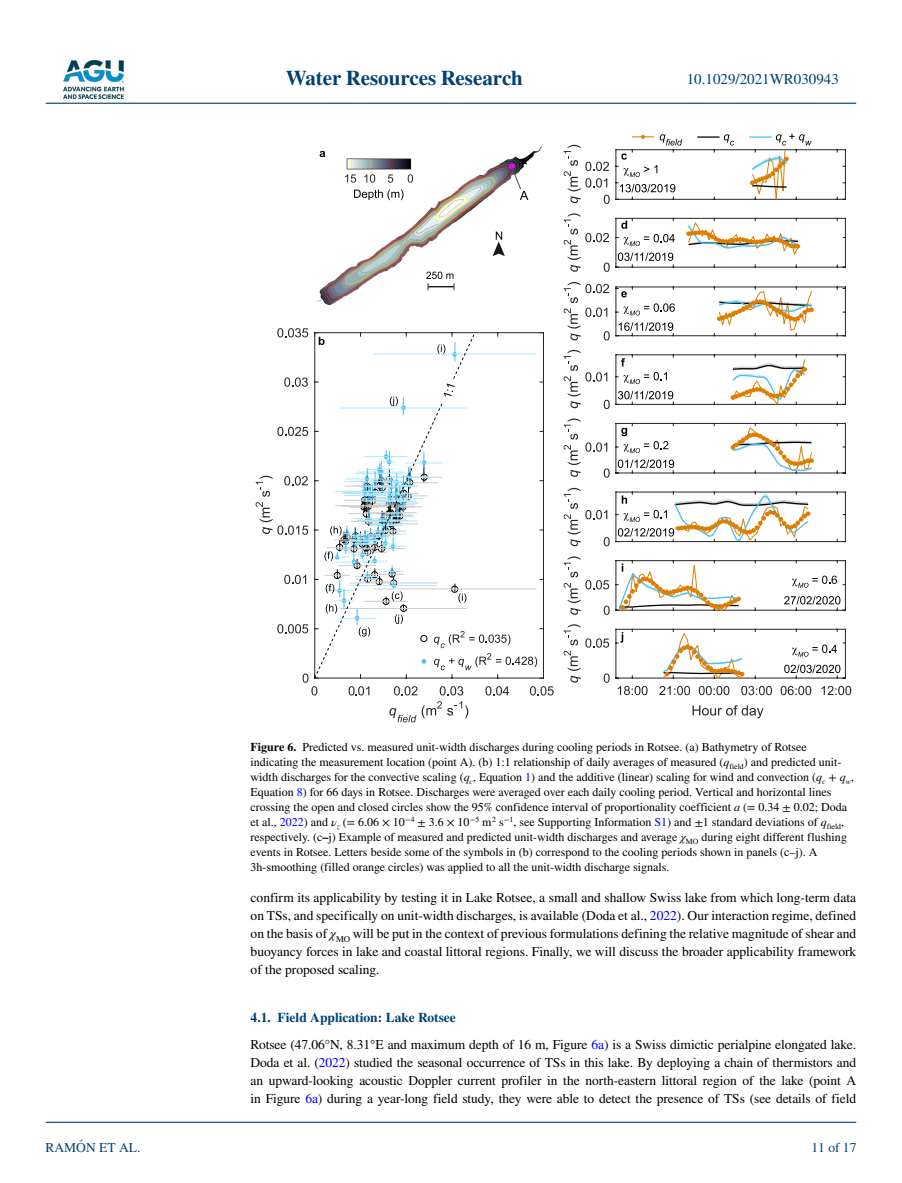
<style>
.page{position:relative;width:902px;height:1183px;background:#fff}
.page>*{position:absolute;margin:0;border:0;box-sizing:border-box;transform-origin:0 0}
.t1{font:700 21px "STIX";color:#004174}
.t2{font:15px "STIX";color:#004174}
.t3{font:13.5px/18px "STIX";letter-spacing:-.005em;color:#000;text-align:justify}
.t4{font:13.5px "STIX";color:#004174}
.t5{font:12px/15px "STIX";color:#000}
.s1{font-weight:700}
.s2{font-style:italic}
.s3{color:#00f}
.s4{font-weight:700;color:#004174}
</style>
<div class="page">
<img style="left:63px;top:60px;width:60px;height:39px">
<hr style="left:46px;top:103px;width:810px;height:1px;background:#004174">
<hr style="left:46px;top:1121px;width:810px;height:1px;background:#004174">
<img style="left:316px;top:147px;width:225px;height:157px">
<hr style="left:315px;top:332px;width:228px;height:1px;background:#262626">
<svg style="left:348px;top:686px;width:21px;height:9px"></svg>
<svg style="left:394px;top:686px;width:23px;height:9px"></svg>
<svg style="left:439px;top:686px;width:24px;height:9px"></svg>
<svg style="left:485px;top:686px;width:24px;height:9px"></svg>
<svg style="left:530px;top:686px;width:23px;height:9px"></svg>
<svg style="left:389px;top:701px;width:79px;height:21px"></svg>
<hr style="left:543px;top:332px;width:1px;height:346px;background:#262626">
<svg style="left:302px;top:673px;width:16px;height:22px"></svg>
<svg style="left:277px;top:624px;width:31px;height:9px"></svg>
<svg style="left:284px;top:574px;width:22px;height:10px"></svg>
<svg style="left:284px;top:476px;width:24px;height:9px"></svg>
<svg style="left:277px;top:426px;width:31px;height:10px"></svg>
<svg style="left:284px;top:377px;width:24px;height:9px"></svg>
<svg style="left:277px;top:328px;width:31px;height:9px"></svg>
<svg style="left:255px;top:502px;width:53px;height:32px"></svg>
<svg style="left:255px;top:475px;width:18px;height:21px"></svg>
<hr style="left:373px;top:353px;width:163px;height:1px;background:#adebff">
<svg style="left:314px;top:332px;width:161px;height:346px"></svg>
<hr style="left:616px;top:149px;width:229px;height:1px;background:#262626">
<hr style="left:616px;top:199px;width:229px;height:1px;background:#262626">
<hr style="left:845px;top:150px;width:1px;height:49px;background:#262626">
<hr style="left:615px;top:150px;width:1px;height:49px;background:#262626">
<svg style="left:563px;top:145px;width:46px;height:59px"></svg>
<hr style="left:616px;top:218px;width:229px;height:1px;background:#262626">
<hr style="left:616px;top:267px;width:229px;height:1px;background:#262626">
<hr style="left:845px;top:218px;width:1px;height:49px;background:#262626">
<hr style="left:615px;top:218px;width:1px;height:49px;background:#262626">
<svg style="left:563px;top:213px;width:46px;height:59px"></svg>
<svg style="left:686px;top:218px;width:114px;height:37px"></svg>
<hr style="left:616px;top:286px;width:229px;height:1px;background:#262626">
<hr style="left:616px;top:335px;width:229px;height:1px;background:#262626">
<hr style="left:845px;top:287px;width:1px;height:48px;background:#262626">
<hr style="left:615px;top:287px;width:1px;height:48px;background:#262626">
<svg style="left:563px;top:282px;width:46px;height:58px"></svg>
<svg style="left:713px;top:287px;width:100px;height:48px"></svg>
<hr style="left:616px;top:354px;width:229px;height:1px;background:#262626">
<hr style="left:616px;top:404px;width:229px;height:1px;background:#262626">
<hr style="left:845px;top:355px;width:1px;height:49px;background:#262626">
<hr style="left:615px;top:355px;width:1px;height:49px;background:#262626">
<svg style="left:563px;top:350px;width:46px;height:59px"></svg>
<svg style="left:730px;top:355px;width:76px;height:50px"></svg>
<hr style="left:616px;top:423px;width:229px;height:1px;background:#262626">
<hr style="left:616px;top:472px;width:229px;height:1px;background:#262626">
<hr style="left:845px;top:423px;width:1px;height:50px;background:#262626">
<hr style="left:615px;top:423px;width:1px;height:50px;background:#262626">
<svg style="left:563px;top:418px;width:46px;height:59px"></svg>
<svg style="left:730px;top:423px;width:83px;height:50px"></svg>
<hr style="left:616px;top:491px;width:229px;height:1px;background:#262626">
<hr style="left:616px;top:541px;width:229px;height:1px;background:#262626">
<hr style="left:845px;top:492px;width:1px;height:49px;background:#262626">
<hr style="left:615px;top:492px;width:1px;height:49px;background:#262626">
<svg style="left:563px;top:487px;width:46px;height:59px"></svg>
<hr style="left:616px;top:560px;width:229px;height:1px;background:#262626">
<hr style="left:616px;top:609px;width:229px;height:1px;background:#262626">
<hr style="left:845px;top:560px;width:1px;height:50px;background:#262626">
<hr style="left:615px;top:560px;width:1px;height:50px;background:#262626">
<svg style="left:563px;top:556px;width:46px;height:58px"></svg>
<hr style="left:616px;top:628px;width:229px;height:1px;background:#262626">
<hr style="left:616px;top:677px;width:229px;height:1px;background:#262626">
<hr style="left:845px;top:629px;width:1px;height:49px;background:#262626">
<hr style="left:615px;top:629px;width:1px;height:49px;background:#262626">
<svg style="left:563px;top:624px;width:46px;height:58px"></svg>
<svg style="left:661px;top:629px;width:83px;height:50px"></svg>
<svg style="left:616px;top:288px;width:10px;height:9px"></svg>
<svg style="left:621px;top:358px;width:4px;height:8px"></svg>
<svg style="left:616px;top:560px;width:125px;height:50px"></svg>
<svg style="left:616px;top:632px;width:7px;height:11px"></svg>
<svg style="left:617px;top:685px;width:30px;height:10px"></svg>
<svg style="left:659px;top:685px;width:31px;height:10px"></svg>
<svg style="left:698px;top:685px;width:31px;height:10px"></svg>
<svg style="left:741px;top:685px;width:30px;height:10px"></svg>
<svg style="left:780px;top:685px;width:31px;height:10px"></svg>
<svg style="left:821px;top:685px;width:30px;height:10px"></svg>
<svg style="left:692px;top:705px;width:71px;height:13px"></svg>
<svg style="left:616px;top:252px;width:58px;height:16px"></svg>
<svg style="left:616px;top:322px;width:58px;height:14px"></svg>
<svg style="left:616px;top:391px;width:58px;height:14px"></svg>
<svg style="left:616px;top:459px;width:58px;height:14px"></svg>
<svg style="left:784px;top:596px;width:61px;height:14px"></svg>
<svg style="left:784px;top:664px;width:61px;height:14px"></svg>
<hr style="left:697px;top:136px;width:22px;height:2px;background:#000">
<svg style="left:723px;top:134px;width:11px;height:11px"></svg>
<hr style="left:749px;top:136px;width:22px;height:2px;background:#4dbfed">
<svg style="left:750px;top:134px;width:61px;height:66px"></svg>
<svg style="left:792px;top:644px;width:44px;height:12px"></svg>
<svg style="left:792px;top:575px;width:44px;height:12px"></svg>
<svg style="left:616px;top:492px;width:194px;height:50px"></svg>
<svg style="left:616px;top:423px;width:58px;height:30px"></svg>
<svg style="left:616px;top:372px;width:50px;height:12px"></svg>
<svg style="left:616px;top:303px;width:58px;height:12px"></svg>
<svg style="left:616px;top:218px;width:58px;height:28px"></svg>
<svg style="left:616px;top:134px;width:66px;height:66px"></svg>
<svg style="left:314px;top:332px;width:10px;height:13px"></svg>
<svg style="left:345px;top:174px;width:11px;height:9px"></svg>
<svg style="left:364px;top:174px;width:11px;height:9px"></svg>
<svg style="left:388px;top:174px;width:5px;height:9px"></svg>
<svg style="left:407px;top:174px;width:6px;height:9px"></svg>
<svg style="left:492px;top:231px;width:13px;height:25px"></svg>
<svg style="left:354px;top:189px;width:49px;height:11px"></svg>
<svg style="left:319px;top:151px;width:6px;height:6px"></svg>
<svg style="left:426px;top:271px;width:28px;height:19px"></svg>
<svg style="left:511px;top:166px;width:17px;height:34px"></svg>
<svg style="left:437px;top:344px;width:8px;height:10px"></svg>
<svg style="left:390px;top:396px;width:16px;height:19px"></svg>
<svg style="left:324px;top:450px;width:219px;height:228px"></svg>
<div style="left:440px;top:380px;width:17px;height:23px;background:#fff"></div>
<svg style="left:443px;top:383px;width:11px;height:13px"></svg>
<h1 class="t1" style="left:285px;top:66px;width:239px">Water Resources Research</h1>
<p class="t2" style="left:686px;top:69px;width:154px">10.1029/2021WR030943</p>
<p class="t4" style="left:45px;top:1138px;width:96px">RAMÓN ET AL.</p>
<p class="t5" style="left:250px;top:740px;width:605px"><span class="s1">Figure 6.</span> Predicted vs. measured unit-width discharges during cooling periods in Rotsee. (a) Bathymetry of Rotsee indicating the measurement location (point A). (b) 1:1 relationship of daily averages of measured (<span class="s2">q</span><sub>field</sub>) and predicted unit&shy;width discharges for the convective scaling (<span class="s2">q</span><sub>c</sub>, Equation <span class="s3">1</span>) and the additive (linear) scaling for wind and convection (<span class="s2">q</span><sub>c</sub> + <span class="s2">q</span><sub>w</sub>, Equation <span class="s3">8</span>) for 66 days in Rotsee. Discharges were averaged over each daily cooling period. Vertical and horizontal lines crossing the open and closed circles show the 95% confidence interval of proportionality coefficient <span class="s2">a</span> (= 0.34 ± 0.02; Doda et al., <span class="s3">2022</span>) and <span class="s2">ν</span><sub>z</sub> (= 6.06 × 10<sup>−4</sup> ± 3.6 × 10<sup>−5</sup> m<sup>2</sup> s<sup>−1</sup>, see Supporting Information <span class="s3">S1</span>) and ±1 standard deviations of <span class="s2">q</span><sub>field</sub>, respectively. (c<span class="s1">–</span>j) Example of measured and predicted unit-width discharges and average <span class="s2">χ</span><sub>MO</sub> during eight different flushing events in Rotsee. Letters beside some of the symbols in (b) correspond to the cooling periods shown in panels (c–j). A 3h-smoothing (filled orange circles) was applied to all the unit-width discharge signals.</p>
<p class="t3" style="left:250px;top:889px;width:607px">confirm its applicability by testing it in Lake Rotsee, a small and shallow Swiss lake from which long-term data on TSs, and specifically on unit-width discharges, is available (Doda et al., <span class="s3">2022</span>). Our interaction regime, defined on the basis of <span class="s2">χ</span><sub>MO</sub> will be put in the context of previous formulations defining the relative magnitude of shear and buoyancy forces in lake and coastal littoral regions. Finally, we will discuss the broader applicability framework of the proposed scaling.</p>
<p class="t3" style="left:250px;top:1004px;width:607px;line-height:27px"><span class="s4">4.1. Field Application: Lake Rotsee<br></span>Rotsee (47.06°N, 8.31°E and maximum depth of 16 m, Figure <span class="s3">6a</span>) is a Swiss dimictic perialpine elongated lake.</p>
<p class="t3" style="left:250px;top:1054px;width:607px">Doda et al. (<span class="s3">2022</span>) studied the seasonal occurrence of TSs in this lake. By deploying a chain of thermistors and an upward-looking acoustic Doppler current profiler in the north-eastern littoral region of the lake (point A in Figure <span class="s3">6a</span>) during a year-long field study, they were able to detect the presence of TSs (see details of field</p>
<p class="t4" style="left:811px;top:1138px;width:46px">11 of 17</p>
</div>
